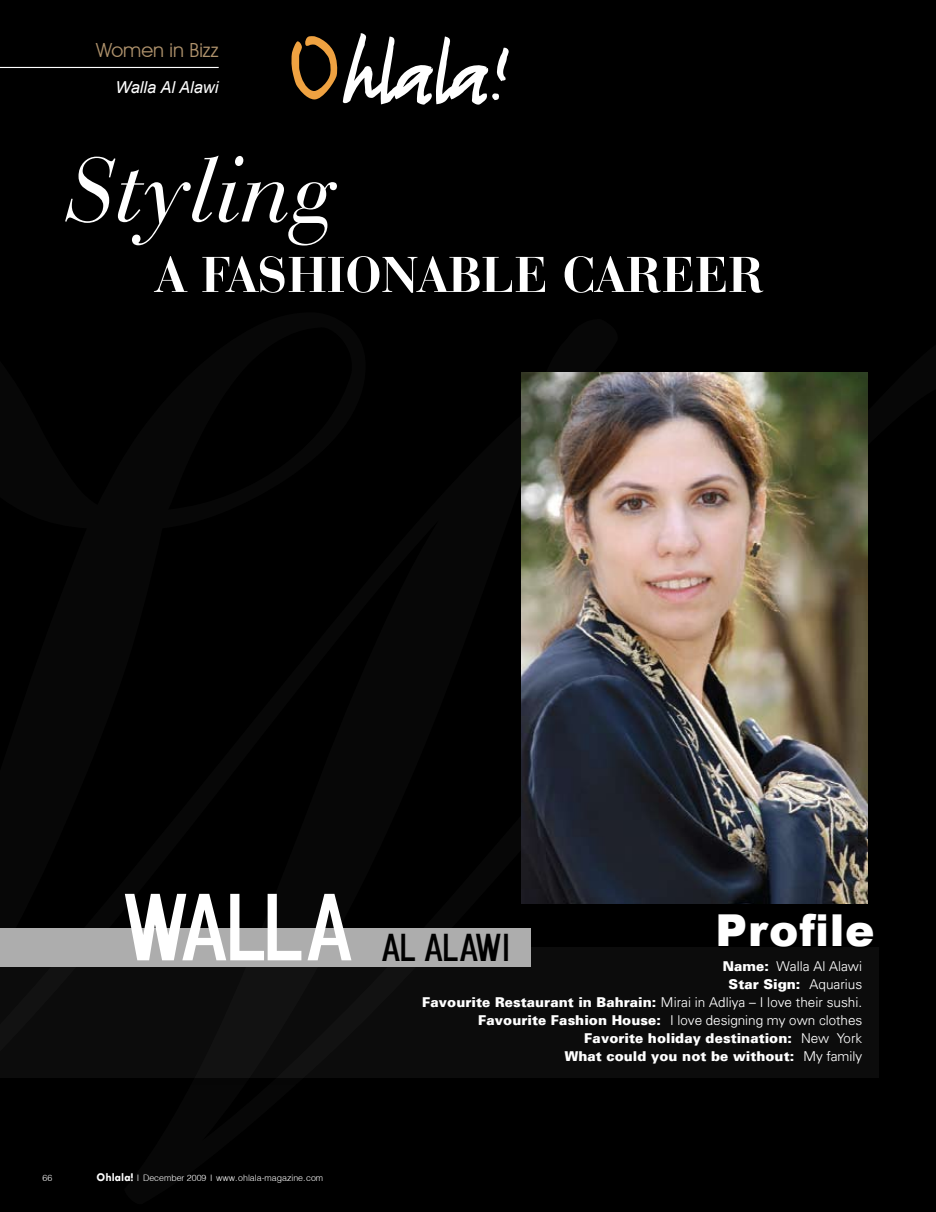
<style>
.page{position:relative;width:936px;height:1212px;background:#fff}
.page>*{position:absolute;margin:0;border:0;box-sizing:border-box;transform-origin:0 0}
.t1{font:96.75px "Blue Highway D Type";color:#fff}
.t2{font:italic 96px "Bauer Bodoni BT";letter-spacing:.02em;color:#fff}
.t3{font:700 52.5px "Bauer Bodoni BT";letter-spacing:.02em;color:#fff}
.t4{font:900 43.95px "Arial";letter-spacing:.02em;color:#fff}
.t5{font:38.7px "Blue Highway D Type";color:#000}
.t6{font:19.5px "Avant Garde IT Cby BT";color:#af926c}
.t7{font:italic 16.5px "Arial";color:#fff}
.t8{font:900 13.5px/18px "Univers";letter-spacing:.005em;color:#fff;text-align:right}
.t9{font:13.2px "PN1 TT Amar Normal";color:#fff}
.s1{font-weight:300}
.s2{font-family:"Tw Cen";font-weight:700;font-size:12px}
</style>
<div class="page">
<div style="left:0;top:0;width:935px;height:1212px;background:#000"></div>
<div style="left:0;top:947px;width:878px;height:131px;background:#0c0c0c"></div>
<div style="left:718px;top:914px;width:217px;height:67px;background:#000"></div>
<img style="left:522px;top:372px;width:345px;height:531px">
<div style="left:0;top:928px;width:530px;height:38px;background:#adadad"></div>
<hr style="left:0;top:67px;width:219px;height:1px;background:#fff">
<svg style="left:291px;top:33px;width:218px;height:72px"></svg>
<h3 class="t6" style="left:96px;top:39px;width:124px">Women in Bizz</h3>
<p class="t7" style="left:115px;top:76px;width:104px">Walla Al Alawi</p>
<h2 class="t2" style="left:68px;top:131px;width:269px">Styling</h2>
<h3 class="t3" style="left:156px;top:241px;width:609px">A FASHIONABLE CAREER</h3>
<h1 class="t1" style="left:122px;top:865px;width:232px">WALLA</h1>
<h3 class="t4" style="left:715px;top:898px;width:161px">Profile</h3>
<p class="t8" style="left:422px;top:957px;width:441px">Name: <span class="s1">Walla Al Alawi<br></span>Star Sign: <span class="s1">Aquarius<br></span>Favourite Restaurant in Bahrain: <span class="s1">Mirai in Adliya – I love their sushi.<br></span>Favourite Fashion House: <span class="s1">I love designing my own clothes </span>Favorite holiday destination: <span class="s1">New York<br></span>What could you not be without: <span class="s1">My family</span></p>
<h3 class="t5" style="left:381px;top:923px;width:129px">AL ALAWI</h3>
<p class="t9" style="left:43px;top:1169px;width:11px">66</p>
<p class="t9" style="left:97px;top:1169px;width:228px"><span class="s2">Ohlala!</span> I December 2009 I www.ohlala-magazine.com</p>
</div>
